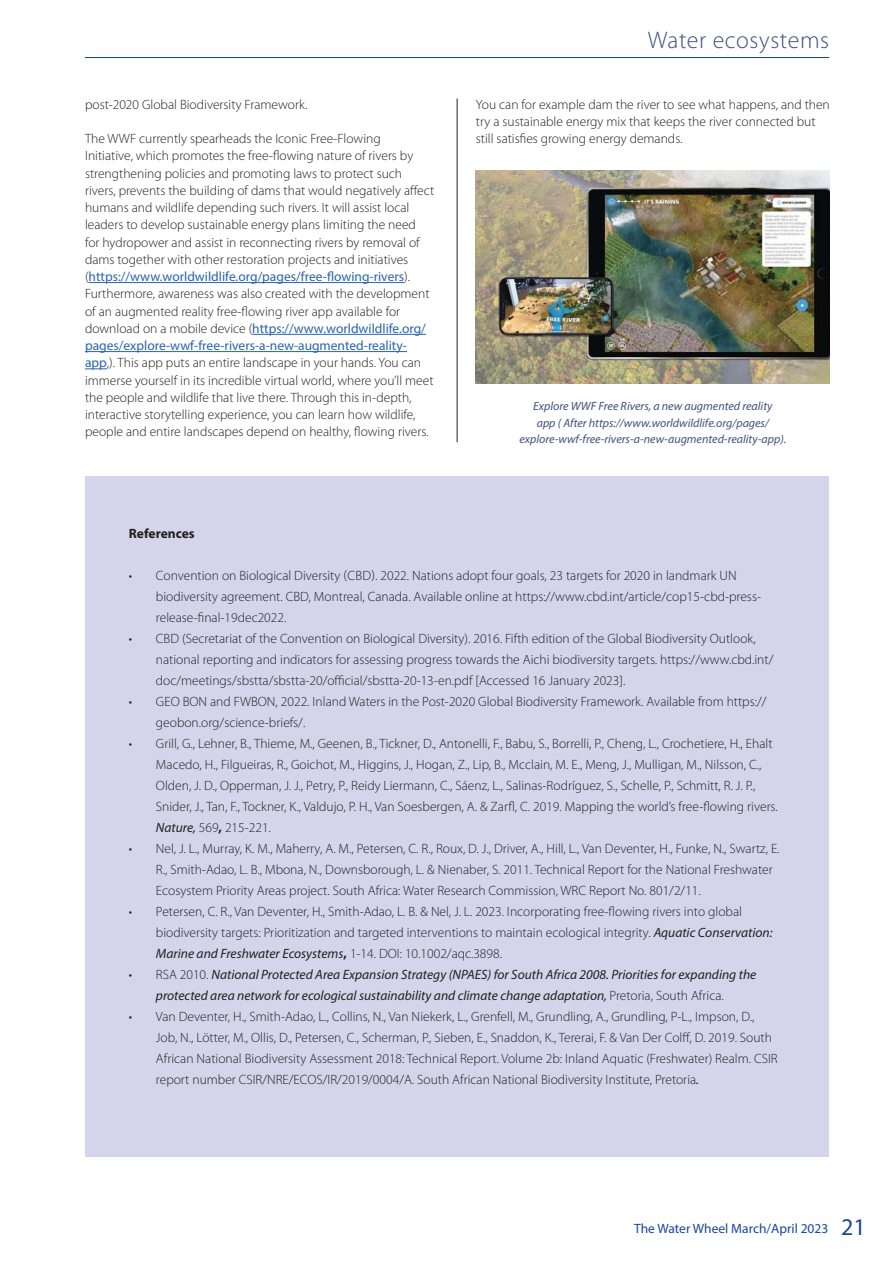
<style>
.page{position:relative;width:893px;height:1263px;background:#fff}
.page>*{position:absolute;margin:0;border:0;box-sizing:border-box;transform-origin:0 0}
.t1{font:300 24px "Myriad Pro";letter-spacing:.025em;color:#415080}
.t2{font:300 13.5px/17.2px "Myriad Pro";color:#231f20}
.t3{font:italic 13.5px/21px "Myriad Pro";color:#231f20;text-align:center}
.t4{font:13.5px "Myriad Pro";color:#17479e}
.t5{font:700 13.5px "Myriad Pro";color:#231f20}
.t6{font:italic 12px/16.5px "Myriad Pro";color:#415080;text-align:center}
.s1{font-weight:400;color:#2864b0}
.s2{font-weight:400;font-style:italic}
.s3{font-weight:700}
.s4{font-weight:300;font-style:normal}
.s5{font-size:24px}
</style>
<div class="page">
<hr style="left:85px;top:57px;width:744px;height:1px;background:#17479e">
<hr style="left:89px;top:282px;width:315px;height:1px;background:#2864b0">
<hr style="left:252px;top:334px;width:174px;height:1px;background:#2864b0">
<hr style="left:85px;top:351px;width:322px;height:1px;background:#2864b0">
<svg style="left:85px;top:368px;width:22px;height:1px"></svg>
<img style="left:476px;top:171px;width:354px;height:213px">
<hr style="left:457px;top:99px;width:1px;height:343px;background:#231f20">
<div style="left:85px;top:476px;width:743px;height:681px;background:#d4d5eb"></div>
<p class="t2" style="left:85px;top:97px;width:224px">post-2020 Global Biodiversity Framework.</p>
<p class="t2" style="left:85px;top:131px;width:351px">The WWF currently spearheads the Iconic Free-Flowing<br>Initiative, which promotes the free-flowing nature of rivers by strengthening policies and promoting laws to protect such rivers, prevents the building of dams that would negatively affect humans and wildlife depending such rivers. It will assist local leaders to develop sustainable energy plans limiting the need<br>for hydropower and assist in reconnecting rivers by removal of dams together with other restoration projects and initiatives (<span class="s1">https://www.worldwildlife.org/pages/free-flowing-rivers</span>).<br>Furthermore, awareness was also created with the development of an augmented reality free-flowing river app available for download on a mobile device (<span class="s1">https://www.worldwildlife.org/ pages/explore-wwf-free-rivers-a-new-augmented-reality&shy;app</span>,). This app puts an entire landscape in your hands. You can immerse yourself in its incredible virtual world, where you’ll meet the people and wildlife that live there. Through this in-depth, interactive storytelling experience, you can learn how wildlife, people and entire landscapes depend on healthy, flowing rivers.</p>
<h1 class="t1" style="left:648px;top:31px;width:183px">Water ecosystems</h1>
<p class="t2" style="left:476px;top:97px;width:355px">You can for example dam the river to see what happens, and then try a sustainable energy mix that keeps the river connected but still satisfies growing energy demands.</p>
<p class="t6" style="left:519px;top:399px;width:269px">Explore WWF Free Rivers, a new augmented reality<br>app ( After https://www.worldwildlife.org/pages/ explore-wwf-free-rivers-a-new-augmented-reality-app).</p>
<p class="t5" style="left:129px;top:528px;width:67px">References</p>
<p class="t2" style="left:156px;top:566px;width:607px;line-height:21px;text-indent:-27px">• Convention on Biological Diversity (CBD). 2022. Nations adopt four goals, 23 targets for 2020 in landmark UN biodiversity agreement. CBD, Montreal, Canada. Available online at https://www.cbd.int/article/cop15-cbd-press&shy;release-final-19dec2022.</p>
<p class="t2" style="left:156px;top:629px;width:619px;line-height:21px;text-indent:-27px">• CBD (Secretariat of the Convention on Biological Diversity). 2016. Fifth edition of the Global Biodiversity Outlook, national reporting and indicators for assessing progress towards the Aichi biodiversity targets. https://www.cbd.int/ doc/meetings/sbstta/sbstta-20/official/sbstta-20-13-en.pdf [Accessed 16 January 2023].</p>
<p class="t2" style="left:156px;top:692px;width:612px;line-height:21px;text-indent:-27px">• GEO BON and FWBON, 2022. Inland Waters in the Post-2020 Global Biodiversity Framework. Available from https:// geobon.org/science-briefs/.</p>
<p class="t2" style="left:156px;top:734px;width:623px;line-height:21px;text-indent:-27px">• Grill, G., Lehner, B., Thieme, M., Geenen, B., Tickner, D., Antonelli, F., Babu, S., Borrelli, P., Cheng, L., Crochetiere, H., Ehalt Macedo, H., Filgueiras, R., Goichot, M., Higgins, J., Hogan, Z., Lip, B., Mcclain, M. E., Meng, J., Mulligan, M., Nilsson, C., Olden, J. D., Opperman, J. J., Petry, P., Reidy Liermann, C., Sáenz, L., Salinas-Rodríguez, S., Schelle, P., Schmitt, R. J. P., Snider, J., Tan, F., Tockner, K., Valdujo, P. H., Van Soesbergen, A. &amp; Zarfl, C. 2019. Mapping the world’s free-flowing rivers.<br><span class="s2">Nature,</span> 569<span class="s3">,</span> 215-221.</p>
<p class="t2" style="left:156px;top:839px;width:625px;line-height:21px;text-indent:-27px">• Nel, J. L., Murray, K. M., Maherry, A. M., Petersen, C. R., Roux, D. J., Driver, A., Hill, L., Van Deventer, H., Funke, N., Swartz, E.<br>R., Smith-Adao, L. B., Mbona, N., Downsborough, L. &amp; Nienaber, S. 2011. Technical Report for the National Freshwater<br>Ecosystem Priority Areas project. South Africa: Water Research Commission, WRC Report No. 801/2/11.</p>
<p class="t2" style="left:156px;top:902px;width:618px;line-height:21px;text-indent:-27px">• Petersen, C. R., Van Deventer, H., Smith-Adao, L. B. &amp; Nel, J. L. 2023. Incorporating free-flowing rivers into global biodiversity targets: Prioritization and targeted interventions to maintain ecological integrity. <span class="s2">Aquatic Conservation:<br>Marine and Freshwater Ecosystems</span><span class="s3">,</span> 1-14. DOI: 10.1002/aqc.3898.</p>
<p class="t3" style="left:129px;top:965px;width:629px"><span class="s4">• RSA 2010.</span> National Protected Area Expansion Strategy (NPAES) for South Africa 2008. Priorities for expanding the protected area network for ecological sustainability and climate change adaptation, <span class="s4">Pretoria, South Africa.</span></p>
<p class="t2" style="left:156px;top:1007px;width:623px;line-height:21px;text-indent:-27px">• Van Deventer, H., Smith-Adao, L., Collins, N., Van Niekerk, L., Grenfell, M., Grundling, A., Grundling, P-L., Impson, D., Job, N., Lötter, M., Ollis, D., Petersen, C., Scherman, P., Sieben, E., Snaddon, K., Tererai, F. &amp; Van Der Colff, D. 2019. South African National Biodiversity Assessment 2018: Technical Report. Volume 2b: Inland Aquatic (Freshwater) Realm. CSIR report number CSIR/NRE/ECOS/IR/2019/0004/A. South African National Biodiversity Institute, Pretoria<span class="s2">.</span></p>
<p class="t4" style="left:634px;top:1223px;width:233px">The Water Wheel March/April 2023 <span class="s5">21</span></p>
</div>
